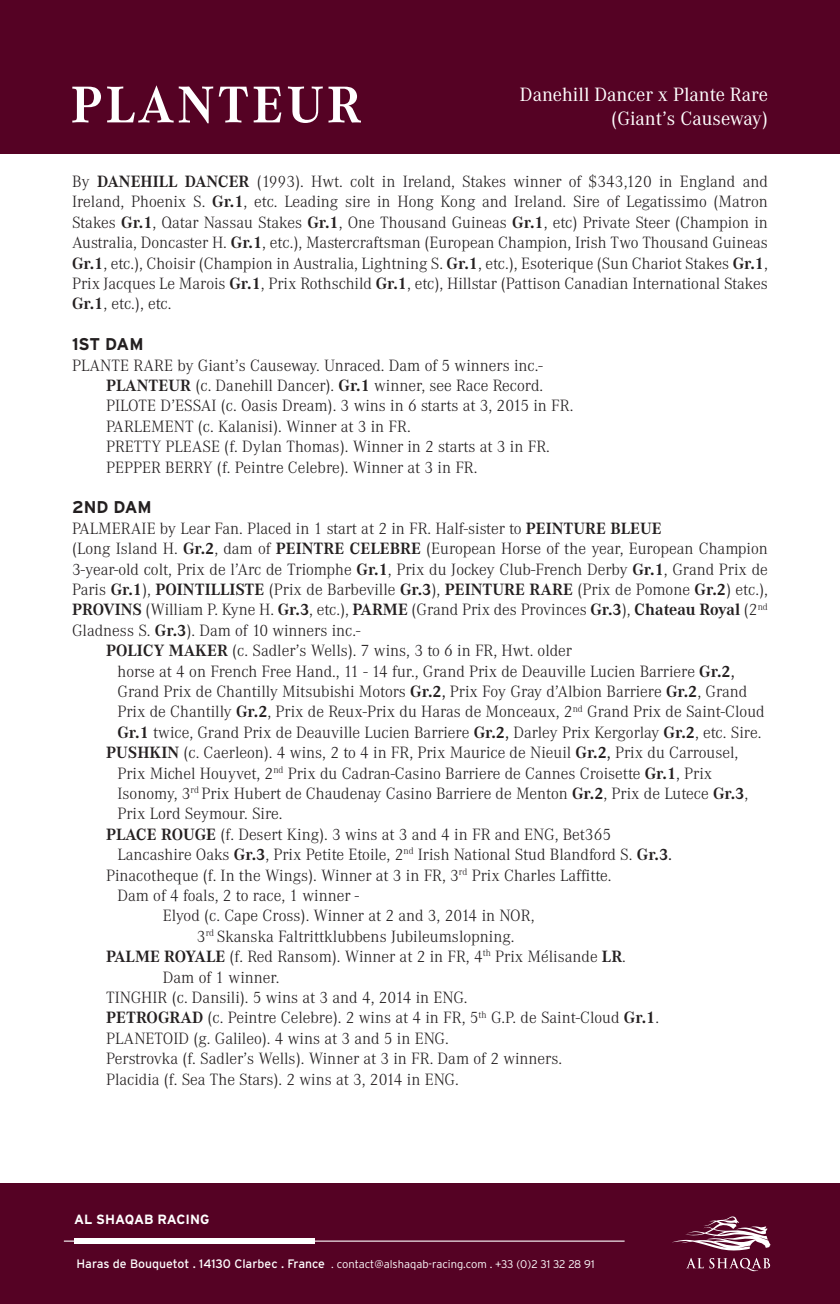
<style>
.page{position:relative;width:840px;height:1304px;background:#fff}
.page>*{position:absolute;margin:0;border:0;box-sizing:border-box;transform-origin:0 0}
.nom_cheval_P2{font:700 53.6px "Corporate A";letter-spacing:.06em;color:#fff}
.parents{font:20px/24px "Corporate A";color:#fff;text-align:right}
.t1{font:300 17px/20.4px "Corporate A";color:#231f20;text-align:justify}
.t2{font:700 17px "Interstate";color:#231f20}
.t3{font:700 13.4px "Interstate";color:#fff}
.t4{font:300 11.2px "Interstate";color:#fff}
.s1{font-weight:700}
.s2{font-weight:400}
.s3{font-weight:400;font-size:12.2px}
</style>
<div class="page">
<div style="left:0;top:1184px;width:839px;height:120px;background:#550224"></div>
<hr style="left:64px;top:1241px;width:560px;height:1px;background:#fff">
<div style="left:74px;top:1238px;width:240px;height:6px;background:#fff"></div>
<svg style="left:672px;top:1216px;width:98px;height:55px"></svg>
<div style="left:0;top:0;width:839px;height:153px;background:#550224"></div>
<p class="nom_cheval_P2" style="left:71px;top:75px;width:292px">PLANTEUR</p>
<p class="parents" style="left:519px;top:83px;width:249px">Danehill Dancer x Plante Rare (Giant’s Causeway)</p>
<p class="t1" style="left:72px;top:172px;width:697px">By <span class="s1">DANEHILL DANCER</span> (1993). Hwt. colt in Ireland, Stakes winner of $343,120 in England and Ireland, Phoenix S. <span class="s1">Gr.1</span>, etc. Leading sire in Hong Kong and Ireland. Sire of Legatissimo (Matron Stakes <span class="s1">Gr.1</span>, Qatar Nassau Stakes <span class="s1">Gr.1</span>, One Thousand Guineas <span class="s1">Gr.1</span>, etc) Private Steer (Champion in Australia, Doncaster H. <span class="s1">Gr.1</span>, etc.), Mastercraftsman (European Champion, Irish Two Thousand Guineas <span class="s1">Gr.1</span>, etc.), Choisir (Champion in Australia, Lightning S. <span class="s1">Gr.1</span>, etc.), Esoterique (Sun Chariot Stakes <span class="s1">Gr.1</span>, Prix Jacques Le Marois <span class="s1">Gr.1</span>, Prix Rothschild <span class="s1">Gr.1</span>, etc), Hillstar (Pattison Canadian International Stakes <span class="s1">Gr.1</span>, etc.), etc.</p>
<p class="t2" style="left:72px;top:335px;width:73px">1ST DAM</p>
<p class="t1" style="left:72px;top:355px;width:472px">PLANTE RARE by Giant’s Causeway. Unraced. Dam of 5 winners inc.-</p>
<p class="t1" style="left:106px;top:376px;width:438px"><span class="s1">PLANTEUR</span> (c. Danehill Dancer). <span class="s1">Gr.1</span> winner, see Race Record.</p>
<p class="t1" style="left:106px;top:396px;width:468px">PILOTE D’ESSAI (c. Oasis Dream). 3 wins in 6 starts at 3, 2015 in FR.</p>
<p class="t1" style="left:106px;top:416px;width:306px">PARLEMENT (c. Kalanisi). Winner at 3 in FR.</p>
<p class="t1" style="left:106px;top:437px;width:445px">PRETTY PLEASE (f. Dylan Thomas). Winner in 2 starts at 3 in FR.</p>
<p class="t1" style="left:106px;top:457px;width:372px">PEPPER BERRY (f. Peintre Celebre). Winner at 3 in FR.</p>
<p class="t2" style="left:72px;top:498px;width:81px">2ND DAM</p>
<p class="t1" style="left:72px;top:518px;width:591px">PALMERAIE by Lear Fan. Placed in 1 start at 2 in FR. Half-sister to <span class="s1">PEINTURE BLEUE</span></p>
<p class="t1" style="left:72px;top:539px;width:697px">(Long Island H. <span class="s1">Gr.2</span>, dam of <span class="s1">PEINTRE CELEBRE</span> (European Horse of the year, European Champion 3-year-old colt, Prix de l’Arc de Triomphe <span class="s1">Gr.1</span>, Prix du Jockey Club-French Derby <span class="s1">Gr.1</span>, Grand Prix de Paris <span class="s1">Gr.1</span>), <span class="s1">POINTILLISTE</span> (Prix de Barbeville <span class="s1">Gr.3</span>), <span class="s1">PEINTURE RARE</span> (Prix de Pomone <span class="s1">Gr.2</span>) etc.), <span class="s1">PROVINS</span> (William P. Kyne H. <span class="s1">Gr.3</span>, etc.), <span class="s1">PARME</span> (Grand Prix des Provinces <span class="s1">Gr.3</span>), <span class="s1">Chateau Royal</span> (2<sup>nd </sup>Gladness S. <span class="s1">Gr.3</span>). Dam of 10 winners inc.-</p>
<p class="t1" style="left:106px;top:641px;width:467px"><span class="s1">POLICY MAKER</span> (c. Sadler’s Wells). 7 wins, 3 to 6 in FR, Hwt. older</p>
<p class="t1" style="left:117px;top:661px;width:648px;text-align:left">horse at 4 on French Free Hand., 11 - 14 fur., Grand Prix de Deauville Lucien Barriere <span class="s1">Gr.2</span><span class="s2">, </span>Grand Prix de Chantilly Mitsubishi Motors <span class="s1">Gr.2</span><span class="s2">,</span> Prix Foy Gray d’Albion Barriere <span class="s1">Gr.2</span>, Grand Prix de Chantilly <span class="s1">Gr.2</span>, Prix de Reux-Prix du Haras de Monceaux, 2<sup>nd</sup> Grand Prix de Saint-Cloud <span class="s1">Gr.1</span> twice, Grand Prix de Deauville Lucien Barriere <span class="s1">Gr.2</span><span class="s2">,</span> Darley Prix Kergorlay <span class="s1">Gr.2</span>, etc. Sire.</p>
<p class="t1" style="left:117px;top:743px;width:632px;text-align:left;text-indent:-11px"><span class="s1">PUSHKIN</span> (c. Caerleon). 4 wins, 2 to 4 in FR, Prix Maurice de Nieuil <span class="s1">Gr.2</span><span class="s2">,</span> Prix du Carrousel, Prix Michel Houyvet, 2<sup>nd</sup> Prix du Cadran-Casino Barriere de Cannes Croisette <span class="s1">Gr.1</span>, Prix Isonomy, 3<sup>rd</sup> Prix Hubert de Chaudenay Casino Barriere de Menton <span class="s1">Gr.2</span>, Prix de Lutece <span class="s1">Gr.3</span>, Prix Lord Seymour. Sire.</p>
<p class="t1" style="left:106px;top:824px;width:506px"><span class="s1">PLACE ROUGE</span> (f. Desert King). 3 wins at 3 and 4 in FR and ENG, Bet365</p>
<p class="t1" style="left:117px;top:845px;width:556px">Lancashire Oaks <span class="s1">Gr.3</span>, Prix Petite Etoile, 2<sup>nd</sup> Irish National Stud Blandford S. <span class="s1">Gr.3</span><span class="s2">.</span></p>
<p class="t1" style="left:106px;top:865px;width:506px">Pinacotheque (f. In the Wings). Winner at 3 in FR, 3<sup>rd</sup> Prix Charles Laffitte.</p>
<p class="t1" style="left:117px;top:886px;width:243px">Dam of 4 foals, 2 to race, 1 winner -</p>
<p class="t1" style="left:163px;top:906px;width:373px">Elyod (c. Cape Cross). Winner at 2 and 3, 2014 in NOR,</p>
<p class="t1" style="left:197px;top:926px;width:319px">3<sup>rd</sup> Skanska Faltrittklubbens Jubileumslopning.</p>
<p class="t1" style="left:106px;top:947px;width:521px"><span class="s1">PALME ROYALE</span> (f. Red Ransom). Winner at 2 in FR, 4<sup>th</sup> Prix Mélisande <span class="s1">LR</span>.</p>
<p class="t1" style="left:163px;top:967px;width:118px">Dam of 1 winner.</p>
<p class="t1" style="left:106px;top:988px;width:363px">TINGHIR (c. Dansili). 5 wins at 3 and 4, 2014 in ENG.</p>
<p class="t1" style="left:106px;top:1008px;width:554px"><span class="s1">PETROGRAD</span> (c. Peintre Celebre). 2 wins at 4 in FR, 5<sup>th</sup> G.P. de Saint-Cloud <span class="s1">Gr.1</span>.</p>
<p class="t1" style="left:106px;top:1028px;width:344px">PLANETOID (g. Galileo). 4 wins at 3 and 5 in ENG.</p>
<p class="t1" style="left:106px;top:1049px;width:457px">Perstrovka (f. Sadler’s Wells). Winner at 3 in FR. Dam of 2 winners.</p>
<p class="t1" style="left:106px;top:1069px;width:354px">Placidia (f. Sea The Stars). 2 wins at 3, 2014 in ENG.</p>
<p class="t3" style="left:74px;top:1212px;width:137px">AL SHAQAB RACING</p>
<p class="t4" style="left:76px;top:1258px;width:519px"><span class="s3">Haras de Bouquetot . 14130 Clarbec . France</span> . contact@alshaqab-racing.com . +33 (0)2 31 32 28 91</p>
</div>
